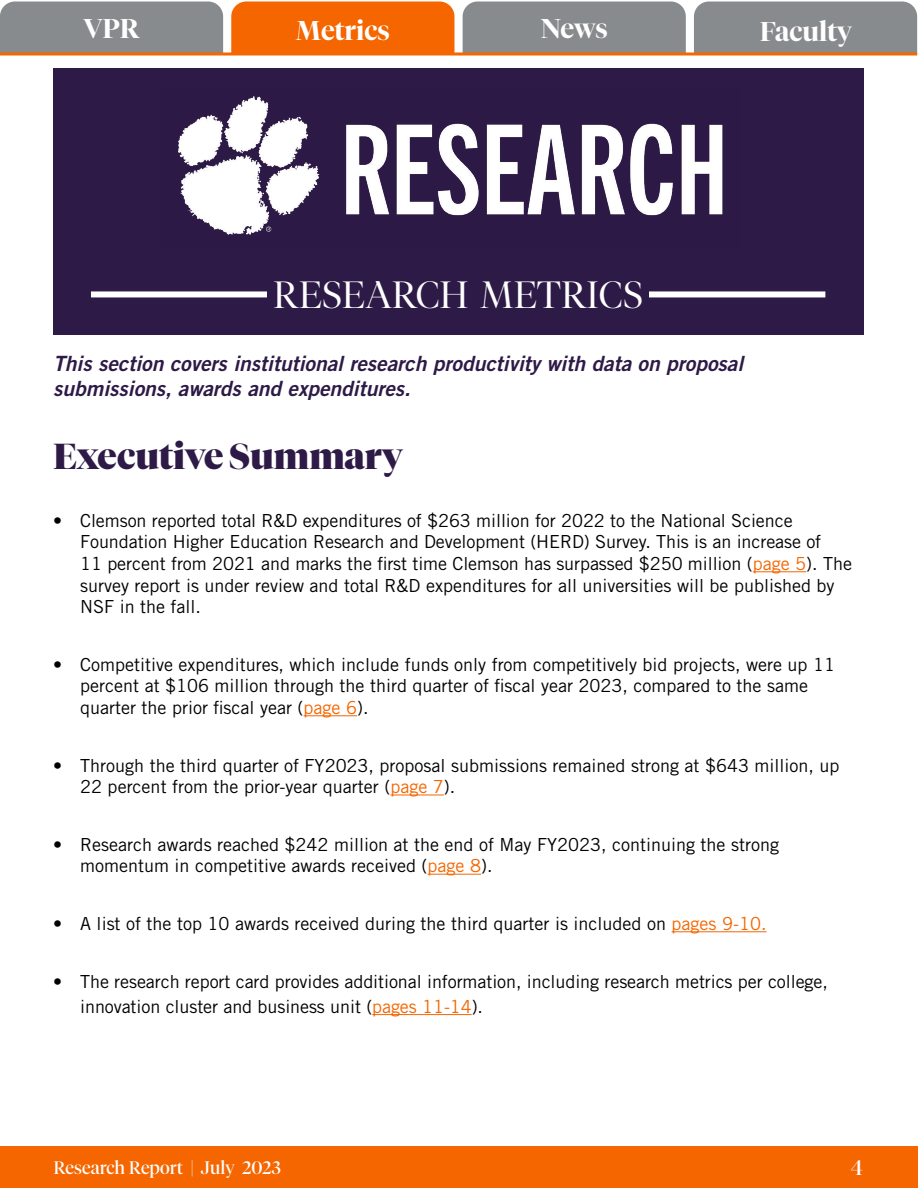
<style>
.page{position:relative;width:918px;height:1188px;background:#fff}
.page>*{position:absolute;margin:0;border:0;box-sizing:border-box;transform-origin:0 0}
.t1{font:300 37.8px "Tiempos Fine";color:#fff}
.t2{font:900 36px "Tiempos Fine";color:#2e1a47}
.t3{font:600 27px "Tiempos Fine";color:#fff}
.t4{font:21px/25.2px "Trade Gothic LT Std Bd 2 Obl";color:#2e1a47}
.t5{font:21px "Tiempos Fine";color:#fff}
.t6{font:18px/21.6px "Trade Gothic LT Std";color:#000}
.t7{font:18px "Tiempos Fine";color:#fff}
.s1{color:#f56600}
</style>
<div class="page">
<hr style="left:753px;top:571px;width:53px;height:1px;background:#f56600">
<hr style="left:304px;top:715px;width:53px;height:1px;background:#f56600">
<hr style="left:390px;top:795px;width:54px;height:1px;background:#f56600">
<hr style="left:428px;top:874px;width:53px;height:1px;background:#f56600">
<hr style="left:672px;top:931px;width:95px;height:1px;background:#f56600">
<hr style="left:372px;top:1014px;width:100px;height:1px;background:#f56600">
<div style="left:53px;top:68px;width:810px;height:267px;background:#2e1a47"></div>
<img style="left:178px;top:96px;width:545px;height:139px">
<div style="left:91px;top:291px;width:734px;height:6px;background:#fff"></div>
<div style="left:268px;top:265px;width:381px;height:43px;background:#2e1a47"></div>
<div style="left:463px;top:2px;width:223px;height:50px;background:#888b8d"></div>
<div style="left:0;top:2px;width:223px;height:50px;background:#888b8d"></div>
<div style="left:231px;top:2px;width:223px;height:50px;background:#f56600"></div>
<div style="left:694px;top:2px;width:223px;height:50px;background:#888b8d"></div>
<svg style="left:0;top:52px;width:917px;height:4px;background:#eb7c2d"></svg>
<div style="left:0;top:1146px;width:918px;height:42px;background:#f56600"></div>
<h3 class="t3" style="left:83px;top:13px;width:58px">VPR</h3>
<h3 class="t3" style="left:296px;top:14px;width:95px">Metrics</h3>
<h3 class="t3" style="left:541px;top:12px;width:68px">News</h3>
<h3 class="t3" style="left:760px;top:15px;width:94px">Faculty</h3>
<h1 class="t1" style="left:273px;top:272px;width:371px">RESEARCH METRICS</h1>
<p class="t4" style="left:53px;top:351px;width:691px">This section covers institutional research productivity with data on proposal submissions, awards and expenditures.</p>
<h2 class="t2" style="left:53px;top:435px;width:351px">Executive Summary</h2>
<p class="t6" style="left:80px;top:509px;width:774px;text-indent:-27px">• Clemson reported total R&amp;D expenditures of $263 million for 2022 to the National Science Foundation Higher Education Research and Development (HERD) Survey. This is an increase of<br>11 percent from 2021 and marks the first time Clemson has surpassed $250 million (<span class="s1">page 5</span>). The survey report is under review and total R&amp;D expenditures for all universities will be published by NSF in the fall.</p>
<p class="t6" style="left:80px;top:653px;width:756px;text-indent:-27px">• Competitive expenditures, which include funds only from competitively bid projects, were up 11 percent at $106 million through the third quarter of fiscal year 2023, compared to the same quarter the prior fiscal year (<span class="s1">page 6</span>).</p>
<p class="t6" style="left:80px;top:754px;width:761px;text-indent:-27px">• Through the third quarter of FY2023, proposal submissions remained strong at $643 million, up<br>22 percent from the prior-year quarter (<span class="s1">page 7</span>).</p>
<p class="t6" style="left:80px;top:833px;width:700px;text-indent:-27px">• Research awards reached $242 million at the end of May FY2023, continuing the strong momentum in competitive awards received (<span class="s1">page 8</span>).</p>
<p class="t6" style="left:53px;top:913px;width:715px">• A list of the top 10 awards received during the third quarter is included on <span class="s1">pages 9-10.</span></p>
<p class="t6" style="left:80px;top:968px;width:749px;line-height:25.2px;text-indent:-27px">• The research report card provides additional information, including research metrics per college, innovation cluster and business unit (<span class="s1">pages 11-14</span>).</p>
<p class="t7" style="left:53px;top:1157px;width:229px">Research Report | July 2023</p>
<p class="t5" style="left:851px;top:1155px;width:14px">4</p>
</div>
